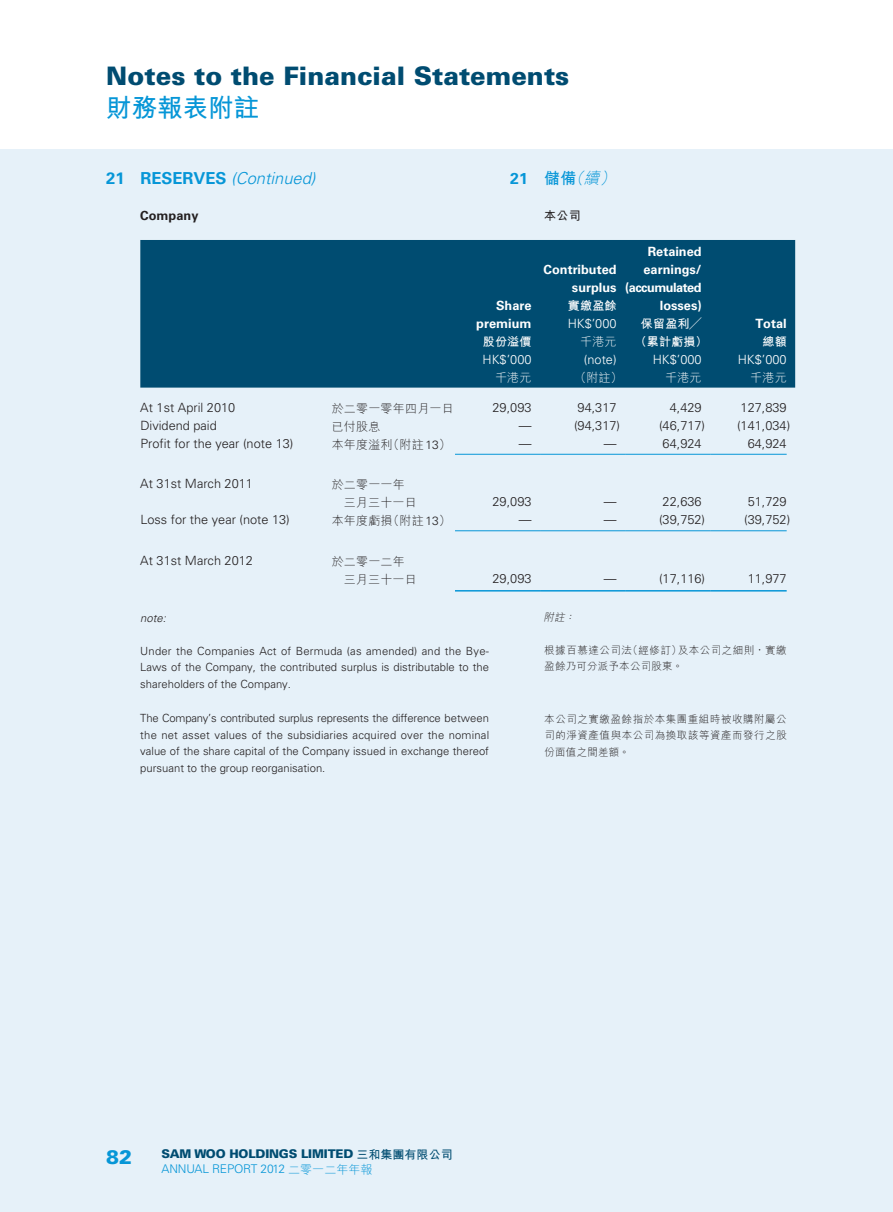
<style>
.page{position:relative;width:893px;height:1212px;background:#fff}
.page>*{position:absolute;margin:0;border:0;box-sizing:border-box;transform-origin:0 0}
.t1{font:900 25.5px "Univers LT Std";color:#004c71}
.t2{font:700 25.5px "M Hei HK";color:#0696d7}
.t3{font:900 19.5px "Univers LT Std";color:#0696d7}
.t4{font:italic 300 16.5px "Univers LT Std";color:#0696d7}
.t5{font:700 16.5px "Univers LT Std";color:#0696d7}
.t6{font:italic 300 15.75px "M Hei HK";color:#0696d7}
.t7{font:300 12.75px "Univers LT Std";color:#231f20}
.t8{font:700 12.75px/18px "Univers LT Std";color:#fff;text-align:right}
.t9{font:300 12.75px "Univers LT Std";color:#fff}
.t10{font:700 12.75px "Univers LT Std";color:#231f20}
.t11{font:300 12px/18px "M Hei HK";letter-spacing:.02em;color:#231f20}
.t12{font:900 12px/15px "Univers LT Std";letter-spacing:-.015em;color:#004c71}
.t13{font:700 12px/18px "M Hei HK";letter-spacing:.02em;color:#fff;text-align:center}
.t14{font:300 12px "M Hei HK";letter-spacing:.02em;color:#fff}
.t15{font:700 12px "M Hei HK";color:#231f20}
.t16{font:300 11.25px/16.5px "Univers LT Std";color:#231f20;text-align:justify}
.t17{font:italic 300 11.25px "Univers LT Std";color:#231f20}
.t18{font:300 10.5px/16.5px "M Hei HK";letter-spacing:.05em;color:#231f20}
.t19{font:italic 300 10.5px "M Hei HK";color:#231f20}
.s1{font-family:"Univers LT Std";font-weight:700;font-style:normal}
.s2{font-weight:700;font-style:normal}
.s3{font-family:"Univers LT Std"}
.s4{font-family:"M Hei HK";font-weight:700}
.s5{font-weight:300;color:#0696d7}
.s6{font-family:"M Hei HK";font-weight:300;color:#0696d7}
</style>
<div class="page">
<div style="left:0;top:149px;width:893px;height:1063px;background:#e6f1f9"></div>
<div style="left:140px;top:240px;width:655px;height:148px;background:#004c71"></div>
<hr style="left:455px;top:454px;width:85px;height:1px;background:#0696d7">
<hr style="left:540px;top:454px;width:85px;height:1px;background:#0696d7">
<hr style="left:625px;top:454px;width:85px;height:1px;background:#0696d7">
<hr style="left:710px;top:454px;width:77px;height:1px;background:#0696d7">
<hr style="left:455px;top:530px;width:85px;height:1px;background:#0696d7">
<hr style="left:540px;top:530px;width:85px;height:1px;background:#0696d7">
<hr style="left:625px;top:530px;width:85px;height:1px;background:#0696d7">
<hr style="left:710px;top:530px;width:77px;height:1px;background:#0696d7">
<hr style="left:455px;top:590px;width:85px;height:1px;background:#0696d7">
<hr style="left:540px;top:590px;width:85px;height:1px;background:#0696d7">
<hr style="left:625px;top:590px;width:85px;height:1px;background:#0696d7">
<hr style="left:710px;top:590px;width:77px;height:1px;background:#0696d7">
<h1 class="t1" style="left:106px;top:60px;width:465px">Notes to the Financial Statements</h1>
<h1 class="t2" style="left:106px;top:89px;width:154px">財務報表附註</h1>
<h3 class="t5" style="left:106px;top:168px;width:57px">21 Reserves</h3>
<h3 class="t4" style="left:231px;top:168px;width:86px">(Continued)</h3>
<p class="t10" style="left:140px;top:208px;width:60px">Company</p>
<h3 class="t6" style="left:510px;top:170px;width:110px"><span class="s1">21</span> <span class="s2">儲備</span>（續）</h3>
<p class="t15" style="left:544px;top:207px;width:38px">本公司</p>
<p class="t8" style="left:476px;top:296px;width:57px">Share premium</p>
<p class="t13" style="left:483px;top:331px;width:50px">股份溢價</p>
<p class="t9" style="left:483px;top:352px;width:50px">HK$’000</p>
<p class="t14" style="left:495px;top:371px;width:38px">千港元</p>
<p class="t8" style="left:544px;top:260px;width:74px">Contributed surplus</p>
<p class="t13" style="left:568px;top:295px;width:50px">實繳盈餘</p>
<p class="t9" style="left:568px;top:316px;width:50px">HK$’000</p>
<p class="t14" style="left:580px;top:335px;width:38px">千港元</p>
<p class="t9" style="left:584px;top:352px;width:34px">(note)</p>
<p class="t14" style="left:574px;top:371px;width:50px">（附註）</p>
<p class="t8" style="left:625px;top:242px;width:78px">Retained earnings/ (accumulated losses)</p>
<p class="t13" style="left:635px;top:313px;width:74px">保留盈利╱（累計虧損）</p>
<p class="t9" style="left:653px;top:352px;width:50px">HK$’000</p>
<p class="t14" style="left:665px;top:371px;width:38px">千港元</p>
<p class="t8" style="left:755px;top:314px;width:33px">Total</p>
<p class="t13" style="left:762px;top:331px;width:26px">總額</p>
<p class="t9" style="left:738px;top:352px;width:50px">HK$’000</p>
<p class="t14" style="left:750px;top:371px;width:38px">千港元</p>
<p class="t7" style="left:140px;top:400px;width:96px">At 1st April 2010</p>
<p class="t11" style="left:332px;top:399px;width:124px">於二零一零年四月一日</p>
<p class="t7" style="left:493px;top:400px;width:40px">29,093</p>
<p class="t7" style="left:578px;top:400px;width:40px">94,317</p>
<p class="t7" style="left:670px;top:400px;width:33px">4,429</p>
<p class="t7" style="left:741px;top:400px;width:48px">127,839</p>
<p class="t7" style="left:140px;top:418px;width:78px">Dividend paid</p>
<p class="t11" style="left:332px;top:417px;width:50px">已付股息</p>
<p class="t7" style="left:519px;top:418px;width:14px">—</p>
<p class="t7" style="left:574px;top:418px;width:48px">(94,317)</p>
<p class="t7" style="left:659px;top:418px;width:48px">(46,717)</p>
<p class="t7" style="left:737px;top:418px;width:55px">(141,034)</p>
<p class="t7" style="left:140px;top:436px;width:155px">Profit for the year (note 13)</p>
<p class="t11" style="left:332px;top:435px;width:121px">本年度溢利（附註<span class="s3">13</span>）</p>
<p class="t7" style="left:519px;top:436px;width:14px">—</p>
<p class="t7" style="left:604px;top:436px;width:14px">—</p>
<p class="t7" style="left:663px;top:436px;width:40px">64,924</p>
<p class="t7" style="left:748px;top:436px;width:40px">64,924</p>
<p class="t7" style="left:140px;top:476px;width:114px">At 31st March 2011</p>
<p class="t11" style="left:344px;top:475px;width:75px;text-indent:-12px">於二零一一年三月三十一日</p>
<p class="t7" style="left:493px;top:494px;width:40px">29,093</p>
<p class="t7" style="left:604px;top:494px;width:14px">—</p>
<p class="t7" style="left:663px;top:494px;width:40px">22,636</p>
<p class="t7" style="left:748px;top:494px;width:40px">51,729</p>
<p class="t7" style="left:140px;top:512px;width:151px">Loss for the year (note 13)</p>
<p class="t11" style="left:332px;top:511px;width:121px">本年度虧損（附註<span class="s3">13</span>）</p>
<p class="t7" style="left:519px;top:512px;width:14px">—</p>
<p class="t7" style="left:604px;top:512px;width:14px">—</p>
<p class="t7" style="left:659px;top:512px;width:48px">(39,752)</p>
<p class="t7" style="left:744px;top:512px;width:48px">(39,752)</p>
<p class="t7" style="left:140px;top:553px;width:114px">At 31st March 2012</p>
<p class="t11" style="left:344px;top:552px;width:75px;text-indent:-12px">於二零一二年三月三十一日</p>
<p class="t7" style="left:493px;top:571px;width:40px">29,093</p>
<p class="t7" style="left:604px;top:571px;width:14px">—</p>
<p class="t7" style="left:659px;top:571px;width:48px">(17,116)</p>
<p class="t7" style="left:748px;top:571px;width:40px">11,977</p>
<p class="t17" style="left:140px;top:611px;width:27px">note:</p>
<p class="t16" style="left:140px;top:642px;width:350px">Under the Companies Act of Bermuda (as amended) and the Bye-Laws of the Company, the contributed surplus is distributable to the shareholders of the Company.</p>
<p class="t16" style="left:140px;top:710px;width:350px">The Company’s contributed surplus represents the difference between the net asset values of the subsidiaries acquired over the nominal value of the share capital of the Company issued in exchange thereof pursuant to the group reorganisation.</p>
<p class="t19" style="left:543px;top:611px;width:35px">附註：</p>
<p class="t18" style="left:544px;top:641px;width:244px">根據百慕達公司法（經修訂）及本公司之細則，實繳盈餘乃可分派予本公司股東。</p>
<p class="t18" style="left:544px;top:710px;width:244px;text-align:justify">本公司之實繳盈餘指於本集團重組時被收購附屬公司的淨資產值與本公司為換取該等資產而發行之股份面值之間差額。</p>
<h2 class="t3" style="left:106px;top:1145px;width:27px">82</h2>
<p class="t12" style="left:162px;top:1146px;width:293px">SAM WOO HOLDINGS LIMITED <span class="s4">三和集團有限公司<br></span><span class="s5">ANNUAL REPORT 2012</span> <span class="s6">二零一二年年報</span></p>
</div>
